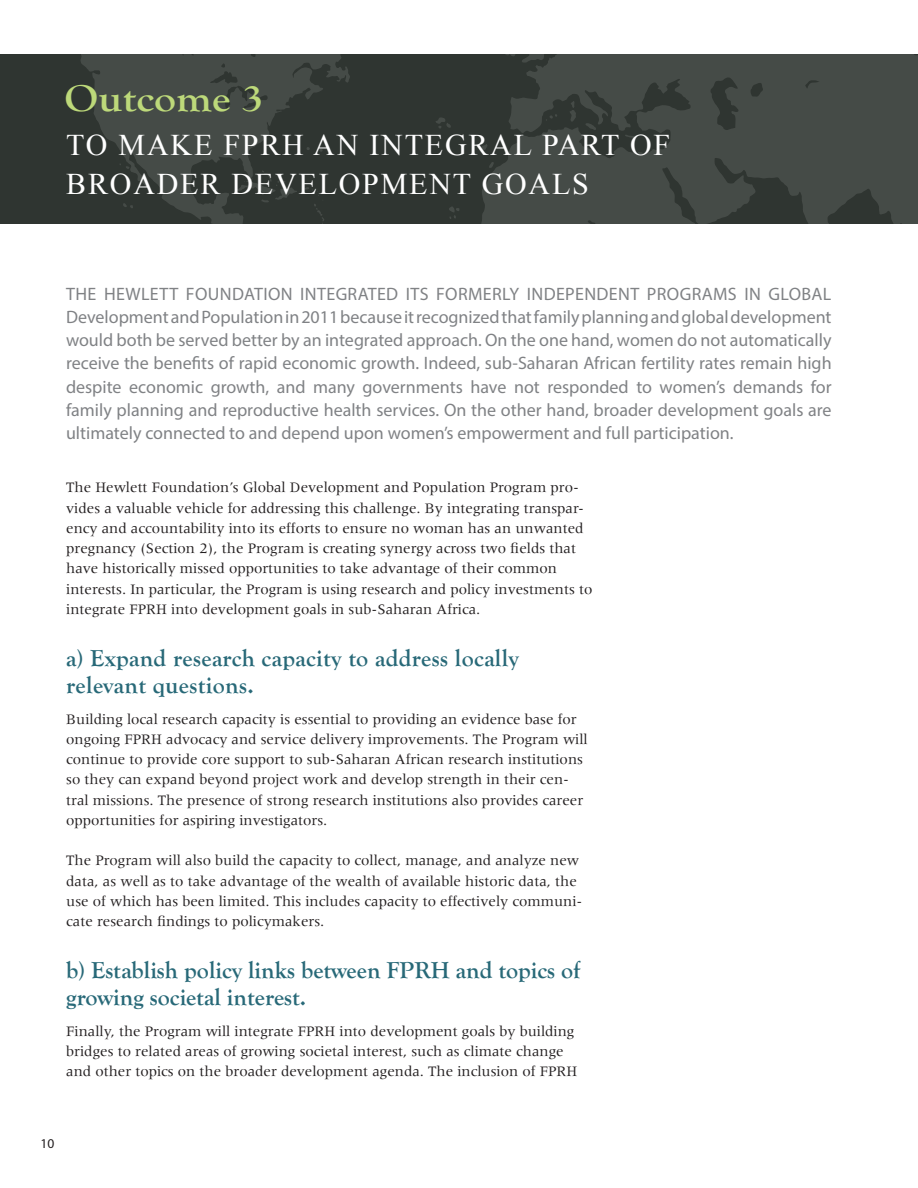
<style>
.page{position:relative;width:918px;height:1188px;background:#fff}
.page>*{position:absolute;margin:0;border:0;box-sizing:border-box;transform-origin:0 0}
.CN{font:700 39px "Goudy Old Style T";color:#bdd97a;scale:1.12 1}
.CT{font:30px/39px "Times New Roman";letter-spacing:.06em;color:#fff}
._1-head{font:700 24px/27px "Goudy Old Style T";color:#286978}
.TX_Intro{font:18px/23.2px "Myriad Pro";color:#808285;text-align:justify}
.Text_first{font:15px/20.2px "Meridien";color:#231f20}
.Text{font:15px/20.2px "Meridien";color:#231f20}
.t1{font:13.5px "Myriad Pro";color:#231f20}
</style>
<div class="page">
<svg style="left:0;top:54px;width:918px;height:169px;background:#3a403c"></svg>
<p class="CN" style="left:64px;top:76px;width:179px">Outcome 3</p>
<p class="CT" style="left:66px;top:125px;width:606px">TO MAKE FPRH AN INTEGRAL PART OF<br>BROADER DEVELOPMENT GOALS</p>
<p class="TX_Intro" style="left:66px;top:282px;width:767px">THE HEWLETT FOUNDATION INTEGRATED ITS FORMERLY INDEPENDENT PROGRAMS IN GLOBAL Development and Population in 2011 because it recognized that family planning and global development would both be served better by an integrated approach. On the one hand, women do not automatically receive the benefits of rapid economic growth. Indeed, sub-Saharan African fertility rates remain high despite economic growth, and many governments have not responded to women’s demands for family planning and reproductive health services. On the other hand, broader development goals are ultimately connected to and depend upon women’s empowerment and full participation.</p>
<p class="Text_first" style="left:66px;top:477px;width:528px">The Hewlett Foundation’s Global Development and Population Program pro&shy;vides a valuable vehicle for addressing this challenge. By integrating transpar&shy;ency and accountability into its efforts to ensure no woman has an unwanted pregnancy (Section 2), the Program is creating synergy across two fields that have historically missed opportunities to take advantage of their common interests. In particular, the Program is using research and policy investments to integrate FPRH into development goals in sub-Saharan Africa.</p>
<p class="_1-head" style="left:66px;top:645px;width:454px">a) Expand research capacity to address locally relevant questions.</p>
<p class="Text_first" style="left:66px;top:709px;width:523px">Building local research capacity is essential to providing an evidence base for ongoing FPRH advocacy and service delivery improvements. The Program will continue to provide core support to sub-Saharan African research institutions so they can expand beyond project work and develop strength in their cen&shy;tral missions. The presence of strong research institutions also provides career opportunities for aspiring investigators.</p>
<p class="Text" style="left:66px;top:850px;width:518px">The Program will also build the capacity to collect, manage, and analyze new data, as well as to take advantage of the wealth of available historic data, the use of which has been limited. This includes capacity to effectively communi&shy;cate research findings to policymakers.</p>
<p class="_1-head" style="left:66px;top:957px;width:516px">b) Establish policy links between FPRH and topics of growing societal interest.</p>
<p class="Text_first" style="left:66px;top:1021px;width:512px">Finally, the Program will integrate FPRH into development goals by building bridges to related areas of growing societal interest, such as climate change and other topics on the broader development agenda. The inclusion of FPRH</p>
<p class="t1" style="left:40px;top:1135px;width:15px">10</p>
</div>
